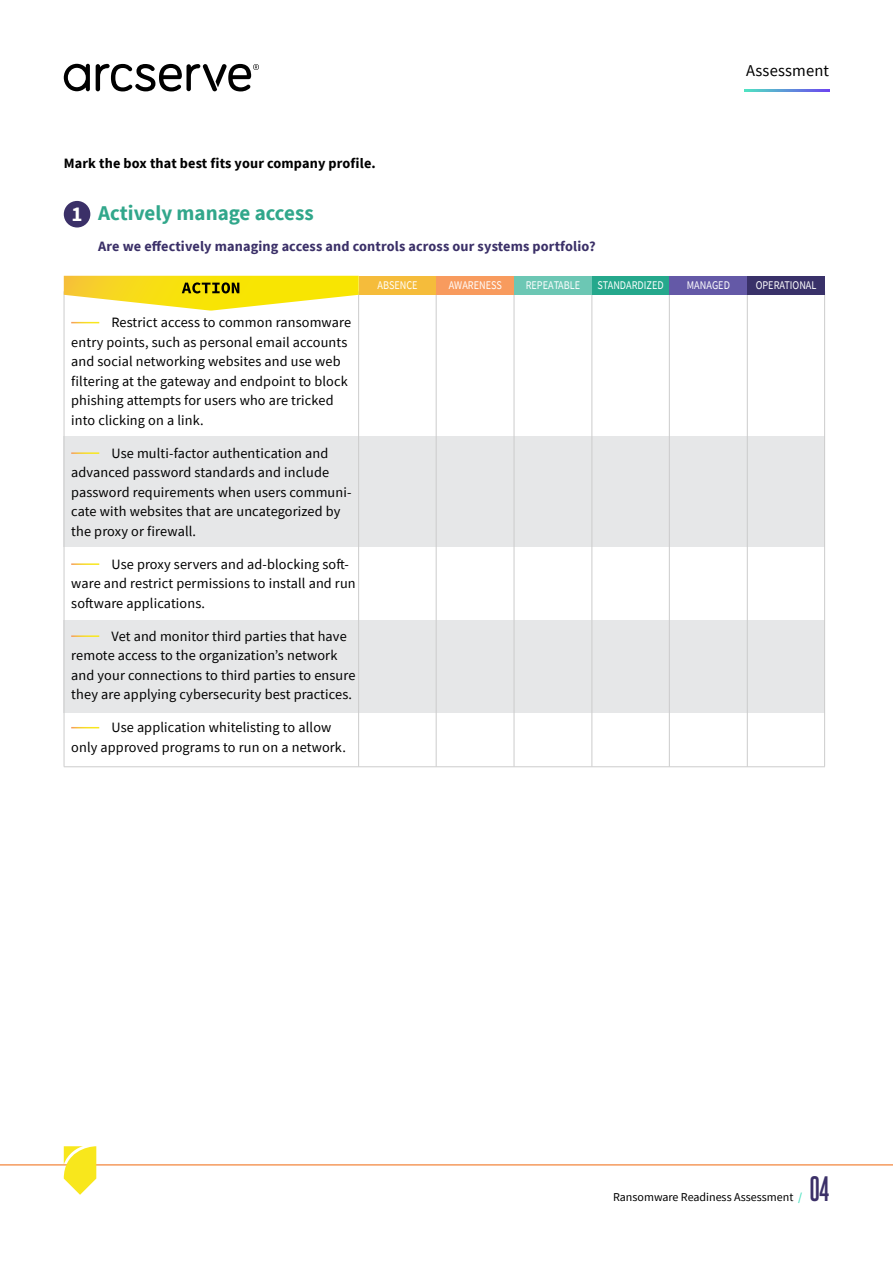
<style>
.page{position:relative;width:893px;height:1263px;background:#fff}
.page>*{position:absolute;margin:0;border:0;box-sizing:border-box;transform-origin:0 0}
.t1{font:700 21px "Source Sans Pro";color:#31a78b}
.t2{font:700 21px "Source Sans Pro";color:#fff}
.t3{font:16.5px "Source Sans Pro";letter-spacing:.01em;color:#000}
.t4{font:14.25px/19.5px "Source Sans Pro";letter-spacing:.01em;color:#000}
.t5{font:700 14.25px "Source Sans Pro";letter-spacing:.01em;color:#3b3068}
.t6{font:700 14.25px "Source Sans Pro";letter-spacing:.01em;color:#000}
.t7{font:12px "Source Sans Pro";color:#000}
.t8{font:11.7px "Source Sans Pro";color:#fff;scale:.87 1}
.s1{font-weight:600;color:#50e3c2}
.s2{font-family:"Steelfish Rg";font-weight:700;font-size:30px;color:#3b3068}
</style>
<div class="page">
<hr style="left:0;top:1164px;width:893px;height:1px;background:#f59a5d">
<svg style="left:64px;top:1146px;width:32px;height:49px"></svg>
<svg style="left:64px;top:64px;width:26px;height:27px"></svg>
<svg style="left:96px;top:64px;width:163px;height:27px"></svg>
<svg style="left:745px;top:90px;width:84px;height:1px"></svg>
<div style="left:64px;top:620px;width:761px;height:93px;background:#e6e7e8"></div>
<div style="left:64px;top:436px;width:761px;height:111px;background:#e6e7e8"></div>
<div style="left:64px;top:201px;width:26px;height:26px;background:#3b3068;border-radius:50%"></div>
<svg style="left:71px;top:322px;width:28px;height:1px"></svg>
<hr style="left:71px;top:452px;width:28px;height:2px;background:#fff">
<hr style="left:71px;top:635px;width:28px;height:2px;background:#fff">
<svg style="left:71px;top:727px;width:28px;height:1px"></svg>
<hr style="left:358px;top:291px;width:1px;height:475px;background:#ccc">
<hr style="left:436px;top:291px;width:1px;height:475px;background:#ccc">
<hr style="left:514px;top:291px;width:1px;height:475px;background:#ccc">
<hr style="left:592px;top:291px;width:1px;height:475px;background:#ccc">
<hr style="left:669px;top:291px;width:1px;height:475px;background:#ccc">
<hr style="left:747px;top:291px;width:1px;height:475px;background:#ccc">
<hr style="left:824px;top:291px;width:1px;height:475px;background:#ccc">
<hr style="left:64px;top:291px;width:1px;height:475px;background:#ccc">
<div style="left:747px;top:276px;width:78px;height:19px;background:#393169"></div>
<svg style="left:64px;top:276px;width:295px;height:35px"></svg>
<div style="left:359px;top:276px;width:77px;height:19px;background:#f5bc3b"></div>
<div style="left:436px;top:276px;width:78px;height:19px;background:#f89b5e"></div>
<div style="left:514px;top:276px;width:78px;height:19px;background:#6cc7b4"></div>
<div style="left:592px;top:276px;width:77px;height:19px;background:#25a88c"></div>
<div style="left:669px;top:276px;width:78px;height:19px;background:#6459a7"></div>
<hr style="left:64px;top:766px;width:761px;height:1px;background:#ccc">
<p class="t6" style="left:64px;top:154px;width:313px">Mark the box that best fits your company profile.</p>
<h1 class="t2" style="left:72px;top:199px;width:13px">1</h1>
<h1 class="t1" style="left:98px;top:199px;width:217px">Actively manage access</h1>
<p class="t5" style="left:98px;top:237px;width:499px">Are we effectively managing access and controls across our systems portfolio?</p>
<p class="t3" style="left:746px;top:60px;width:85px">Assessment</p>
<p class="t4" style="left:71px;top:313px;width:281px;text-indent:40px">Restrict access to common ransomware entry points, such as personal email accounts and social networking websites and use web filtering at the gateway and endpoint to block phishing attempts for users who are tricked into clicking on a link.</p>
<p class="t4" style="left:71px;top:443px;width:282px;text-indent:40px">Use multi-factor authentication and advanced password standards and include password requirements when users communi&shy;cate with websites that are uncategorized by the proxy or firewall.</p>
<p class="t4" style="left:71px;top:554px;width:286px;text-indent:40px">Use proxy servers and ad-blocking soft&shy;ware and restrict permissions to install and run software applications.</p>
<p class="t4" style="left:71px;top:626px;width:286px;text-indent:40px">Vet and monitor third parties that have remote access to the organization’s network and your connections to third parties to ensure they are applying cybersecurity best practices.</p>
<p class="t4" style="left:71px;top:718px;width:276px;text-indent:40px">Use application whitelisting to allow only approved programs to run on a network.</p>
<p class="t8" style="left:378px;top:278px;width:48px">ABSENCE</p>
<p class="t8" style="left:449px;top:278px;width:63px">AWARENESS</p>
<p class="t8" style="left:526px;top:278px;width:64px">REPEATABLE</p>
<p class="t8" style="left:597px;top:278px;width:78px">STANDARDIZED</p>
<p class="t8" style="left:687px;top:278px;width:51px">MANAGED</p>
<p class="t8" style="left:756px;top:278px;width:71px">OPERATIONAL</p>
<p class="t7" style="left:613px;top:1189px;width:218px">Ransomware Readiness Assessment <span class="s1">/</span> <span class="s2">04</span></p>
</div>
